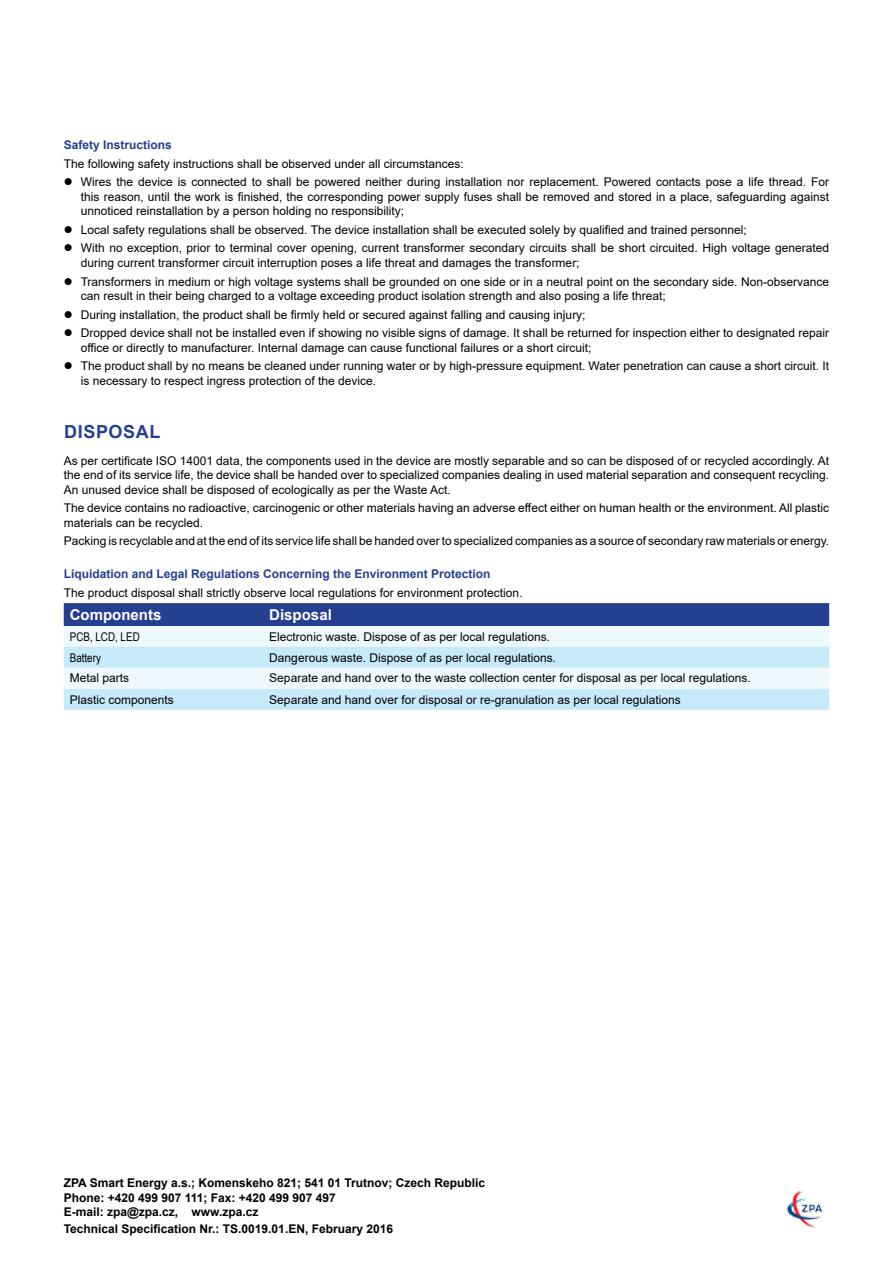
<style>
.page{position:relative;width:893px;height:1263px;background:#fff}
.page>*{position:absolute;margin:0;border:0;box-sizing:border-box;transform-origin:0 0}
.t1{font:700 18px "Arial";letter-spacing:.035em;color:#25408f}
.t2{font:700 15px "Arial";color:#fff}
.t3{font:12px/18.6px "Arial";color:#000}
.t4{font:700 12px/14.4px "Arial";color:#000}
.t5{font:700 12px "Arial";color:#25408f}
.t6{font:12px "Arial Narrow";color:#000}
</style>
<div class="page">
<img style="left:786px;top:1190px;width:37px;height:38px">
<div style="left:64px;top:603px;width:765px;height:23px;background:#25408f"></div>
<div style="left:64px;top:626px;width:765px;height:21px;background:#eef9fe"></div>
<svg style="left:64px;top:647px;width:765px;height:63px;background:#d4effc"></svg>
<p class="t5" style="left:64px;top:136px;width:110px">Safety Instructions</p>
<p class="t3" style="left:81px;top:154px;width:750px;text-indent:-17px">The following safety instructions shall be observed under all circumstances:<br>Wires the device is connected to shall be powered neither during installation nor replacement. Powered contacts pose a life thread. For</p>
<p class="t3" style="left:81px;top:189px;width:750px;line-height:14.4px">this reason, until the work is finished, the corresponding power supply fuses shall be removed and stored in a place, safeguarding against unnoticed reinstallation by a person holding no responsibility;</p>
<p class="t3" style="left:81px;top:220px;width:750px">Local safety regulations shall be observed. The device installation shall be executed solely by qualified and trained personnel;<br>With no exception, prior to terminal cover opening, current transformer secondary circuits shall be short circuited. High voltage generated</p>
<p class="t3" style="left:81px;top:253px;width:750px">during current transformer circuit interruption poses a life threat and damages the transformer;<br>Transformers in medium or high voltage systems shall be grounded on one side or in a neutral point on the secondary side. Non-observance</p>
<p class="t3" style="left:81px;top:286px;width:750px">can result in their being charged to a voltage exceeding product isolation strength and also posing a life threat;<br>During installation, the product shall be firmly held or secured against falling and causing injury;<br>Dropped device shall not be installed even if showing no visible signs of damage. It shall be returned for inspection either to designated repair</p>
<p class="t3" style="left:81px;top:338px;width:750px">office or directly to manufacturer. Internal damage can cause functional failures or a short circuit;<br>The product shall by no means be cleaned under running water or by high-pressure equipment. Water penetration can cause a short circuit. It</p>
<p class="t3" style="left:81px;top:371px;width:297px">is necessary to respect ingress protection of the device.</p>
<h1 class="t1" style="left:64px;top:419px;width:98px">Disposal</h1>
<p class="t3" style="left:64px;top:453px;width:767px;line-height:14.4px;text-align:justify">As per certificate ISO 14001 data, the components used in the device are mostly separable and so can be disposed of or recycled accordingly. At the end of its service life, the device shall be handed over to specialized companies dealing in used material separation and consequent recycling.<br>An unused device shall be disposed of ecologically as per the Waste Act.</p>
<p class="t3" style="left:64px;top:501px;width:767px;line-height:14.4px">The device contains no radioactive, carcinogenic or other materials having an adverse effect either on human health or the environment. All plastic materials can be recycled.</p>
<p class="t3" style="left:64px;top:532px;width:767px">Packing is recyclable and at the end of its service life shall be handed over to specialized companies as a source of secondary raw materials or energy.</p>
<p class="t5" style="left:64px;top:566px;width:428px">Liquidation and Legal Regulations Concerning the Environment Protection</p>
<p class="t3" style="left:64px;top:583px;width:460px">The product disposal shall strictly observe local regulations for environment protection.</p>
<p class="t2" style="left:70px;top:604px;width:93px">Components</p>
<p class="t2" style="left:269px;top:604px;width:64px">Disposal</p>
<p class="t6" style="left:70px;top:628px;width:71px">PCB, LCD, LED</p>
<p class="t3" style="left:269px;top:627px;width:282px">Electronic waste. Dispose of as per local regulations.</p>
<p class="t6" style="left:70px;top:648px;width:33px">Battery</p>
<p class="t3" style="left:269px;top:648px;width:288px">Dangerous waste. Dispose of as per local regulations.</p>
<p class="t3" style="left:70px;top:669px;width:61px">Metal parts</p>
<p class="t3" style="left:269px;top:669px;width:483px">Separate and hand over to the waste collection center for disposal as per local regulations.</p>
<p class="t3" style="left:70px;top:690px;width:106px">Plastic components</p>
<p class="t3" style="left:269px;top:690px;width:413px">Separate and hand over for disposal or re-granulation as per local regulations</p>
<p class="t4" style="left:64px;top:1176px;width:423px">ZPA Smart Energy a.s.; Komenskeho 821; 541 01 Trutnov; Czech Republic<br>Phone: +420 499 907 111; Fax: +420 499 907 497<br>E-mail: zpa@zpa.cz, www.zpa.cz</p>
<p class="t4" style="left:64px;top:1222px;width:331px">Technical Specification Nr.: TS.0019.01.EN, February 2016</p>
</div>
